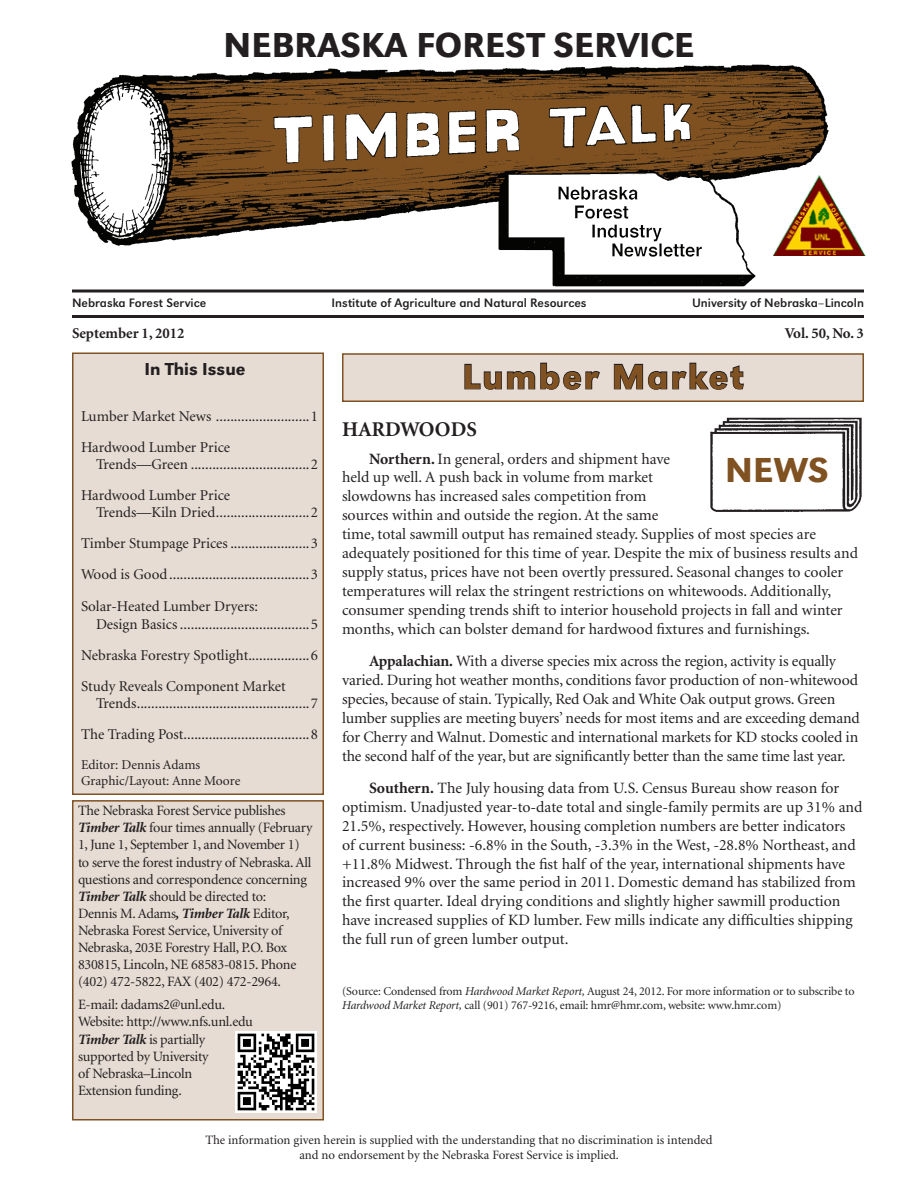
<style>
.page{position:relative;width:918px;height:1188px;background:#fff}
.page>*{position:absolute;margin:0;border:0;box-sizing:border-box;transform-origin:0 0}
.t1{font:500 36px "URW Grotesk T";color:#231f20}
.t2{font:500 36px "URW Grotesk T";letter-spacing:.06em;color:#805121}
.Subhead_1{font:700 21px "Minion";color:#231f20}
.t3{font:500 18px "URW Grotesk T";color:#231f20}
.Body_text_2{font:15.75px/18.9px "Minion";color:#231f20}
.t4{font:15px/17.2px "Minion";color:#231f20}
.t5{font:700 15px "Minion";color:#231f20}
.Source{font:14.25px/17.1px "Minion";letter-spacing:-.02em;color:#231f20}
.t6{font:13.5px "Minion";color:#231f20}
.Body_text{font:12.75px "Minion";color:#231f20}
.t7{font:12.75px "URW Grotesk T";color:#231f20}
.Source-2{font:12px/14.4px "Minion";letter-spacing:-.01em;color:#231f20}
.s1{font-weight:700}
.s2{font-style:italic}
.s3{font-weight:700;font-style:italic}
</style>
<div class="page">
<img style="left:71px;top:64px;width:757px;height:223px">
<img style="left:710px;top:417px;width:152px;height:95px">
<div style="left:72px;top:352px;width:252px;height:443px;background:#e6dcd3;border:2px solid #805121"></div>
<div style="left:342px;top:353px;width:522px;height:49px;background:#e6dcd3;border:2px solid #805121"></div>
<hr style="left:72px;top:290px;width:792px;height:2px;background:#231f20">
<hr style="left:72px;top:315px;width:792px;height:3px;background:#231f20">
<svg style="left:464px;top:362px;width:136px;height:28px"></svg>
<svg style="left:613px;top:362px;width:131px;height:28px"></svg>
<div style="left:72px;top:800px;width:252px;height:320px;background:#e6dcd3;border:2px solid #805121"></div>
<img style="left:772px;top:175px;width:94px;height:81px">
<img style="left:236px;top:1032px;width:80px;height:80px">
<p class="t1" style="left:224px;top:24px;width:472px">NEBRASKA FOREST SERVICE</p>
<p class="t7" style="left:72px;top:296px;width:136px">Nebraska Forest Service</p>
<p class="t7" style="left:332px;top:296px;width:256px">Institute of Agriculture and Natural Resources</p>
<p class="t7" style="left:692px;top:296px;width:173px">University of Nebraska–Lincoln</p>
<p class="t5" style="left:72px;top:325px;width:114px">September 1, 2012</p>
<p class="t5" style="left:785px;top:325px;width:81px">Vol. 50, No. 3</p>
<p class="t2" style="left:462px;top:356px;width:283px">Lumber Market</p>
<p class="t3" style="left:144px;top:358px;width:103px">In This Issue</p>
<p class="t4" style="left:81px;top:408px;width:238px">Lumber Market News ..........................1</p>
<p class="t4" style="left:96px;top:439px;width:223px;text-indent:-15px">Hardwood Lumber Price<br>Trends—Green .................................2</p>
<p class="t4" style="left:96px;top:487px;width:223px;text-indent:-15px">Hardwood Lumber Price<br>Trends—Kiln Dried..........................2</p>
<p class="t4" style="left:81px;top:535px;width:238px">Timber Stumpage Prices ......................3</p>
<p class="t4" style="left:81px;top:566px;width:238px">Wood is Good.......................................3</p>
<p class="t4" style="left:96px;top:598px;width:223px;line-height:18px;text-indent:-15px">Solar-Heated Lumber Dryers:<br>Design Basics ....................................5</p>
<p class="t4" style="left:81px;top:647px;width:238px">Nebraska Forestry Spotlight.................6</p>
<p class="t4" style="left:96px;top:678px;width:223px;text-indent:-15px">Study Reveals Component Market<br>Trends................................................7</p>
<p class="t4" style="left:81px;top:726px;width:238px">The Trading Post...................................8</p>
<p class="t6" style="left:81px;top:758px;width:121px">Editor: Dennis Adams</p>
<p class="t6" style="left:81px;top:774px;width:161px">Graphic/Layout: Anne Moore</p>
<p class="Subhead_1" style="left:342px;top:418px;width:136px">HARDWOODS</p>
<p class="Body_text_2" style="left:342px;top:450px;width:518px;text-indent:27px"><span class="s1">Northern.</span> In general, orders and shipment have<br>held up well. A push back in volume from market<br>slowdowns has increased sales competition from<br>sources within and outside the region. At the same<br>time, total sawmill output has remained steady. Supplies of most species are adequately positioned for this time of year. Despite the mix of business results and supply status, prices have not been overtly pressured. Seasonal changes to cooler temperatures will relax the stringent restrictions on whitewoods. Additionally, consumer spending trends shift to interior household projects in fall and winter months, which can bolster demand for hardwood fixtures and furnishings.</p>
<p class="Body_text_2" style="left:342px;top:652px;width:519px;text-indent:27px"><span class="s1">Appalachian.</span> With a diverse species mix across the region, activity is equally varied. During hot weather months, conditions favor production of non-whitewood species, because of stain. Typically, Red Oak and White Oak output grows. Green lumber supplies are meeting buyers’ needs for most items and are exceeding demand for Cherry and Walnut. Domestic and international markets for KD stocks cooled in the second half of the year, but are significantly better than the same time last year.</p>
<p class="Body_text_2" style="left:342px;top:779px;width:522px;text-indent:27px"><span class="s1">Southern.</span> The July housing data from U.S. Census Bureau show reason for optimism. Unadjusted year-to-date total and single-family permits are up 31% and 21.5%, respectively. However, housing completion numbers are better indicators<br>of current business: -6.8% in the South, -3.3% in the West, -28.8% Northeast, and +11.8% Midwest. Through the fist half of the year, international shipments have increased 9% over the same period in 2011. Domestic demand has stabilized from the first quarter. Ideal drying conditions and slightly higher sawmill production have increased supplies of KD lumber. Few mills indicate any difficulties shipping the full run of green lumber output.</p>
<p class="Source-2" style="left:342px;top:984px;width:514px">(Source: Condensed from <span class="s2">Hardwood Market Report,</span> August 24, 2012. For more information or to subscribe to<br><span class="s2">Hardwood Market Report,</span> call (901) 767-9216, email: hmr@hmr.com, website: www.hmr.com)</p>
<p class="t2" style="left:725px;top:449px;width:105px">NEWS</p>
<p class="Source" style="left:78px;top:803px;width:236px">The Nebraska Forest Service publishes <span class="s3">Timber Talk</span> four times annually (February 1, June 1, September 1, and November 1) to serve the forest industry of Nebraska. All questions and correspondence concerning <span class="s3">Timber Talk</span> should be directed to:<br>Dennis M. Adams<span class="s3">, Timber Talk</span> Editor, Nebraska Forest Service, University of Nebraska, 203E Forestry Hall, P.O. Box 830815, Lincoln, NE 68583-0815. Phone (402) 472-5822, FAX (402) 472-2964.</p>
<p class="Source" style="left:78px;top:997px;width:149px">E-mail: dadams2@unl.edu.</p>
<p class="Source" style="left:78px;top:1014px;width:176px">Website: http://www.nfs.unl.edu<br><span class="s3">Timber Talk</span> is partially supported by University<br>of Nebraska–Lincoln<br>Extension funding.</p>
<p class="Body_text" style="left:205px;top:1133px;width:509px">The information given herein is supplied with the understanding that no discrimination is intended</p>
<p class="Body_text" style="left:299px;top:1149px;width:321px">and no endorsement by the Nebraska Forest Service is implied.</p>
</div>
